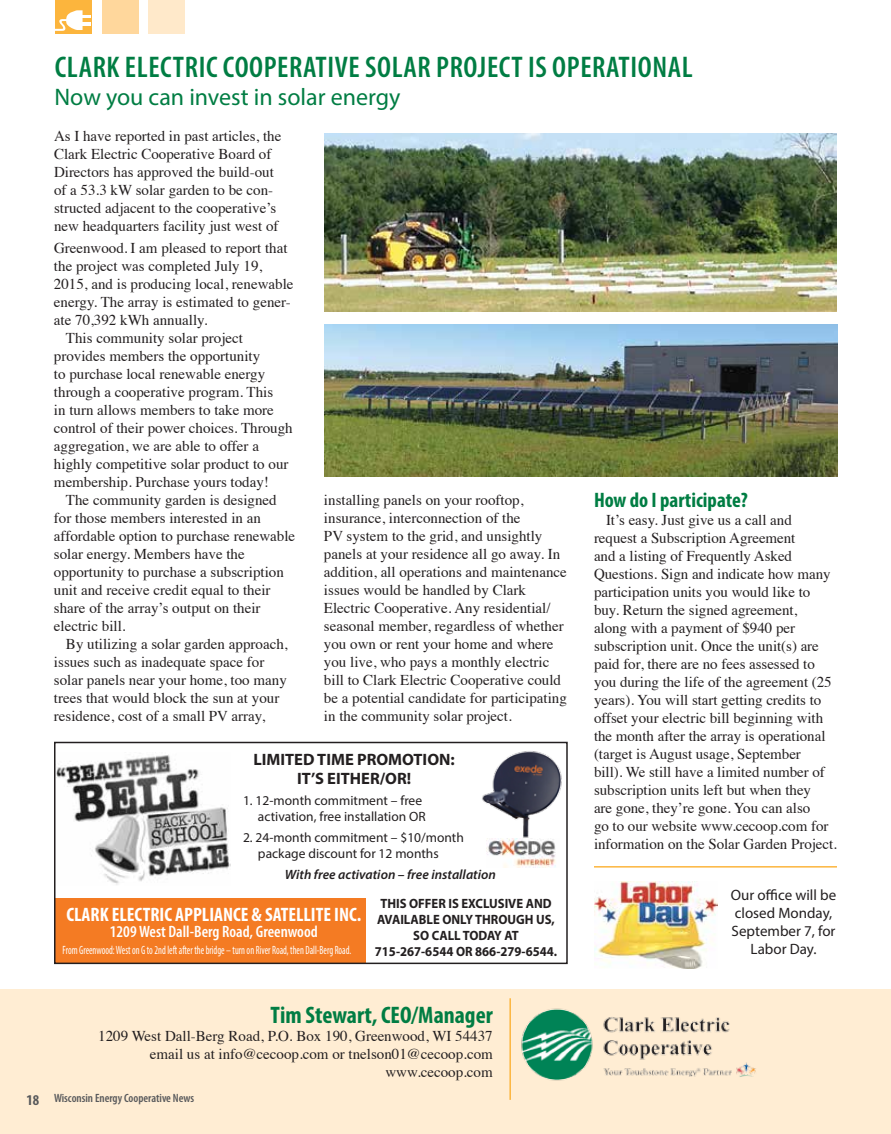
<style>
.page{position:relative;width:891px;height:1134px;background:#fff}
.page>*{position:absolute;margin:0;border:0;box-sizing:border-box;transform-origin:0 0}
.t1{font:600 condensed 30px "Myriad Pro";letter-spacing:.02em;color:#007d43}
.t2{font:24px "Myriad Pro";color:#007d43}
.t3{font:700 condensed 24px "Myriad Pro";color:#007d43}
.t4{font:700 condensed 21px "Myriad Pro";color:#007d43}
.t5{font:700 condensed 19.5px "Myriad Pro";color:#fff}
.t6{font:700 16.5px/19.8px "Myriad Pro";color:#231f20;text-align:center}
.t7{font:600 condensed 16.5px "Myriad Pro";color:#fff}
.t8{font:15px/18px "Times";color:#231f20}
.t9{font:15px/18px "Myriad Pro";color:#231f20;text-align:center}
.t10{font:13.5px/16.2px "Myriad Pro";color:#231f20;text-align:right}
.t11{font:700 13.5px/16.2px "Myriad Pro";color:#231f20;text-align:center;scale:.94 1}
.t12{font:italic 600 13.5px "Myriad Pro";color:#231f20}
.t13{font:condensed 12px "Myriad Pro";color:#fff;scale:.8 1}
.t14{font:600 condensed 12px "Myriad Pro";color:#58595b}
.s1{font-weight:700;font-size:15px}
</style>
<div class="page">
<div style="left:0;top:989px;width:891px;height:145px;background:#ffedd3"></div>
<div style="left:56px;top:0;width:36px;height:34px;background:#fcb53d"></div>
<div style="left:102px;top:0;width:37px;height:34px;background:#ffd79c"></div>
<div style="left:148px;top:0;width:37px;height:34px;background:#ffe9ca"></div>
<hr style="left:509px;top:998px;width:2px;height:102px;background:#fcb53d">
<svg style="left:55px;top:10px;width:35px;height:21px"></svg>
<hr style="left:594px;top:866px;width:243px;height:2px;background:#fcb53d">
<img style="left:521px;top:1008px;width:235px;height:73px">
<img style="left:324px;top:133px;width:513px;height:179px">
<img style="left:324px;top:324px;width:513px;height:153px">
<div style="left:54px;top:898px;width:311px;height:65px;background:#f47b23"></div>
<img style="left:594px;top:882px;width:123px;height:87px">
<img style="left:482px;top:751px;width:80px;height:87px">
<img style="left:486px;top:838px;width:70px;height:30px">
<img style="left:57px;top:754px;width:173px;height:131px">
<div style="left:54px;top:742px;width:514px;height:222px;border:2px solid #231f20"></div>
<h1 class="t1" style="left:55px;top:48px;width:639px">CLARK ELECTRIC COOPERATIVE SOLAR PROJECT IS OPERATIONAL</h1>
<h2 class="t2" style="left:55px;top:82px;width:347px">Now you can invest in solar energy</h2>
<p class="t8" style="left:54px;top:126px;width:229px">As I have reported in past articles, the Clark Electric Cooperative Board of Directors has approved the build-out of a 53.3 kW solar garden to be con&shy;structed adjacent to the cooperative’s new headquarters facility just west of</p>
<p class="t8" style="left:54px;top:237px;width:235px">Greenwood. I am pleased to report that</p>
<p class="t8" style="left:54px;top:255px;width:210px">the project was completed July 19,</p>
<p class="t8" style="left:54px;top:273px;width:241px">2015, and is producing local, renewable</p>
<p class="t8" style="left:54px;top:291px;width:238px">energy. The array is estimated to gener-</p>
<p class="t8" style="left:54px;top:309px;width:155px">ate 70,392 kWh annually.</p>
<p class="t8" style="left:66px;top:327px;width:179px">This community solar project</p>
<p class="t8" style="left:54px;top:345px;width:208px">provides members the opportunity</p>
<p class="t8" style="left:54px;top:363px;width:213px">to purchase local renewable energy</p>
<p class="t8" style="left:54px;top:381px;width:221px">through a cooperative program. This</p>
<p class="t8" style="left:54px;top:399px;width:221px">in turn allows members to take more</p>
<p class="t8" style="left:54px;top:417px;width:240px">control of their power choices. Through</p>
<p class="t8" style="left:54px;top:435px;width:207px">aggregation, we are able to offer a</p>
<p class="t8" style="left:54px;top:453px;width:236px">highly competitive solar product to our</p>
<p class="t8" style="left:54px;top:471px;width:216px">membership. Purchase yours today!</p>
<p class="t8" style="left:66px;top:489px;width:212px">The community garden is designed</p>
<p class="t8" style="left:54px;top:507px;width:209px">for those members interested in an</p>
<p class="t8" style="left:54px;top:525px;width:243px">affordable option to purchase renewable</p>
<p class="t8" style="left:54px;top:543px;width:192px">solar energy. Members have the</p>
<p class="t8" style="left:54px;top:561px;width:231px">opportunity to purchase a subscription</p>
<p class="t8" style="left:54px;top:579px;width:218px">unit and receive credit equal to their</p>
<p class="t8" style="left:54px;top:597px;width:208px">share of the array’s output on their</p>
<p class="t8" style="left:54px;top:615px;width:73px">electric bill.</p>
<p class="t8" style="left:66px;top:633px;width:223px">By utilizing a solar garden approach,</p>
<p class="t8" style="left:54px;top:651px;width:212px">issues such as inadequate space for</p>
<p class="t8" style="left:54px;top:669px;width:234px">solar panels near your home, too many</p>
<p class="t8" style="left:54px;top:687px;width:227px">trees that would block the sun at your</p>
<p class="t8" style="left:54px;top:705px;width:213px">residence, cost of a small PV array,</p>
<p class="t8" style="left:324px;top:490px;width:244px">installing panels on your rooftop, insurance, interconnection of the<br>PV system to the grid, and unsightly panels at your residence all go away. In addition, all operations and maintenance issues would be handled by Clark Electric Cooperative. Any residential/ seasonal member, regardless of whether you own or rent your home and where you live, who pays a monthly electric bill to Clark Electric Cooperative could be a potential candidate for participating in the community solar project.</p>
<p class="t6" style="left:253px;top:749px;width:203px">LIMITED TIME PROMOTION:<br>IT’S EITHER/OR!</p>
<p class="t10" style="left:243px;top:792px;width:184px">1. 12-month commitment – free activation, free installation OR</p>
<p class="t10" style="left:258px;top:829px;width:207px;text-align:left;text-indent:-15px">2. 24-month commitment – $10/month package discount for 12 months</p>
<p class="t12" style="left:285px;top:866px;width:213px">With free activation – free installation</p>
<p class="t11" style="left:375px;top:895px;width:195px">THIS OFFER IS EXCLUSIVE AND<br>AVAILABLE ONLY THROUGH US,<br>SO CALL TODAY AT<br>715-267-6544 OR 866-279-6544.</p>
<h3 class="t5" style="left:66px;top:902px;width:296px">CLARK ELECTRIC APPLIANCE &amp; SATELLITE INC.</h3>
<p class="t7" style="left:110px;top:921px;width:209px">1209 West Dall-Berg Road, Greenwood</p>
<p class="t13" style="left:63px;top:942px;width:362px">From Greenwood: West on G to 2nd left after the bridge – turn on River Road, then Dall-Berg Road.</p>
<h2 class="t3" style="left:271px;top:1000px;width:224px">Tim Stewart, CEO/Manager</h2>
<p class="t8" style="left:98px;top:1025px;width:396px;text-align:right">1209 West Dall-Berg Road, P.O. Box 190, Greenwood, WI 54437 email us at info@cecoop.com or tnelson01@cecoop.com www.cecoop.com</p>
<p class="t14" style="left:27px;top:1091px;width:169px"><span class="s1">18</span> Wisconsin Energy Cooperative News</p>
<h3 class="t4" style="left:594px;top:487px;width:155px">How do I participate?</h3>
<p class="t8" style="left:594px;top:509px;width:245px;text-indent:12px">It’s easy. Just give us a call and request a Subscription Agreement<br>and a listing of Frequently Asked Questions. Sign and indicate how many participation units you would like to buy. Return the signed agreement,<br>along with a payment of $940 per subscription unit. Once the unit(s) are paid for, there are no fees assessed to you during the life of the agreement (25 years). You will start getting credits to offset your electric bill beginning with the month after the array is operational (target is August usage, September<br>bill). We still have a limited number of subscription units left but when they<br>are gone, they’re gone. You can also<br>go to our website www.cecoop.com for information on the Solar Garden Project.</p>
<p class="t9" style="left:731px;top:886px;width:107px">Our office will be closed Monday,<br>September 7, for<br>Labor Day.</p>
</div>
